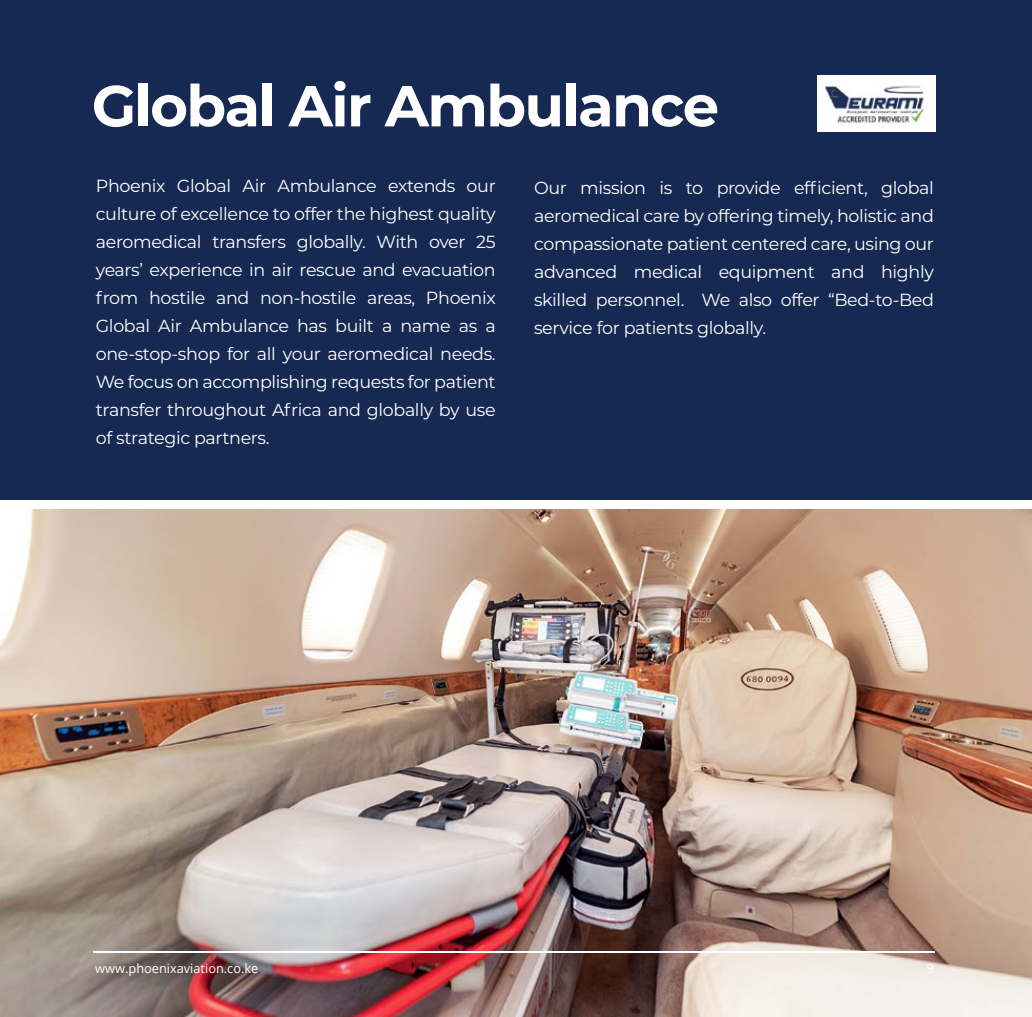
<style>
.page{position:relative;width:1032px;height:1017px;background:#162952}
.page>*{position:absolute;margin:0;border:0;box-sizing:border-box;transform-origin:0 0}
.t1{font:700 57.75px "Montserrat";letter-spacing:-.03em;color:#fff}
.t2{font:17.5px/28px "Montserrat";letter-spacing:-.02em;color:#fff;text-align:justify}
.t3{font:12.78px "Open Sans";color:#fff}
</style>
<div class="page">
<img style="left:818px;top:75px;width:117px;height:56px">
<img style="left:0;top:509px;width:1032px;height:508px">
<hr style="left:93px;top:951px;width:842px;height:2px;background:#fff">
<h1 class="t1" style="left:92px;top:64px;width:629px">Global Air Ambulance</h1>
<p class="t2" style="left:96px;top:172px;width:401px">Phoenix Global Air Ambulance extends our culture of excellence to offer the highest quality aeromedical transfers globally. With over 25 years’ experience in air rescue and evacuation from hostile and non-hostile areas, Phoenix Global Air Ambulance has built a name as a one-stop-shop for all your aeromedical needs.<br>We focus on accomplishing requests for patient transfer throughout Africa and globally by use of strategic partners.</p>
<p class="t2" style="left:534px;top:173px;width:401px">Our mission is to provide efficient, global aeromedical care by offering timely, holistic and compassionate patient centered care, using our advanced medical equipment and highly skilled personnel. We also offer “Bed-to-Bed service for patients globally.</p>
<p class="t3" style="left:95px;top:960px;width:165px">www.phoenixaviation.co.ke</p>
<p class="t3" style="left:927px;top:960px;width:9px">9</p>
</div>
